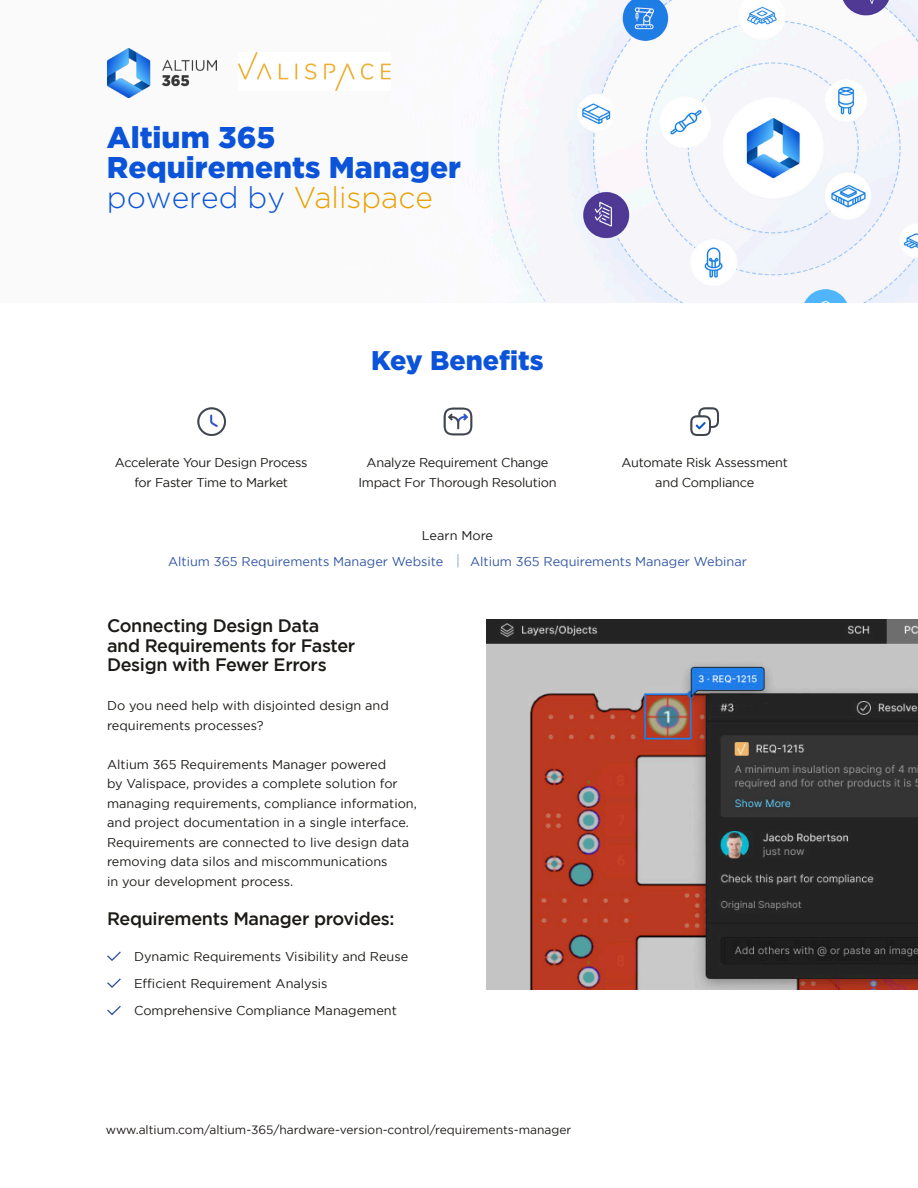
<style>
.page{position:relative;width:918px;height:1188px;background:#fff}
.page>*{position:absolute;margin:0;border:0;box-sizing:border-box;transform-origin:0 0}
.t1{font:900 30px/30px "Gotham Pro";color:#0b54d9}
.t2{font:900 27px "Gotham Pro";color:#0b54d9}
.t3{font:500 18px/19.5px "Gotham";letter-spacing:-.02em;color:#1c1a17}
.Paragraph_Style_1{font:12.75px/19.5px "Gotham";color:#1c1a17}
.Paragraph_Style_1-2{font:12.75px/19.5px "Gotham";letter-spacing:-.02em;color:#1c1a17;text-align:center}
.t4{font:12.75px "Gotham";color:#3256a4}
.t5{font:12.75px "Gotham";color:#1c1917}
.t6{font:12px "Gotham";color:#1d1a18}
.s1{font-weight:300}
.s2{font-weight:300;color:#e8a101}
</style>
<div class="page">
<img style="left:107px;top:0;width:811px;height:302px">
<img style="left:108px;top:49px;width:109px;height:48px">
<img style="left:239px;top:53px;width:152px;height:37px">
<img style="left:486px;top:619px;width:432px;height:371px">
<svg style="left:107px;top:951px;width:14px;height:10px"></svg>
<svg style="left:107px;top:978px;width:14px;height:10px"></svg>
<svg style="left:107px;top:1005px;width:14px;height:11px"></svg>
<svg style="left:458px;top:554px;width:1px;height:13px"></svg>
<img style="left:197px;top:407px;width:28px;height:28px">
<img style="left:443px;top:407px;width:30px;height:29px">
<img style="left:691px;top:407px;width:28px;height:28px">
<p class="t1" style="left:107px;top:122px;width:356px">Altium 365<br>Requirements Manager <span class="s1">powered by</span> <span class="s2">Valispace</span></p>
<p class="Paragraph_Style_1-2" style="left:115px;top:453px;width:194px">Accelerate Your Design Process</p>
<p class="Paragraph_Style_1-2" style="left:134px;top:472px;width:155px">for Faster Time to Market</p>
<p class="t2" style="left:371px;top:345px;width:174px">Key Benefits</p>
<p class="Paragraph_Style_1-2" style="left:367px;top:453px;width:183px">Analyze Requirement Change</p>
<p class="Paragraph_Style_1-2" style="left:358px;top:472px;width:200px">Impact For Thorough Resolution</p>
<p class="Paragraph_Style_1-2" style="left:622px;top:453px;width:168px">Automate Risk Assessment and Compliance</p>
<p class="t5" style="left:422px;top:528px;width:73px">Learn More</p>
<p class="t4" style="left:168px;top:554px;width:277px">Altium 365 Requirements Manager Website</p>
<p class="t4" style="left:470px;top:554px;width:278px">Altium 365 Requirements Manager Webinar</p>
<p class="t3" style="left:107px;top:616px;width:250px">Connecting Design Data and Requirements for Faster<br>Design with Fewer Errors</p>
<p class="Paragraph_Style_1" style="left:107px;top:696px;width:283px">Do you need help with disjointed design and requirements processes?</p>
<p class="Paragraph_Style_1" style="left:107px;top:754px;width:311px">Altium 365 Requirements Manager powered<br>by Valispace, provides a complete solution for managing requirements, compliance information,</p>
<p class="Paragraph_Style_1" style="left:107px;top:813px;width:304px;text-align:justify">and project documentation in a single interface.<br>Requirements are connected to live design data removing data silos and miscommunications</p>
<p class="Paragraph_Style_1" style="left:107px;top:871px;width:188px">in your development process.</p>
<p class="t3" style="left:107px;top:908px;width:289px">Requirements Manager provides:</p>
<p class="Paragraph_Style_1" style="left:134px;top:946px;width:276px">Dynamic Requirements Visibility and Reuse</p>
<p class="Paragraph_Style_1" style="left:134px;top:973px;width:195px">Efficient Requirement Analysis</p>
<p class="Paragraph_Style_1" style="left:134px;top:1000px;width:264px">Comprehensive Compliance Management</p>
<p class="t6" style="left:106px;top:1123px;width:467px">www.altium.com/altium-365/hardware-version-control/requirements-manager</p>
</div>
